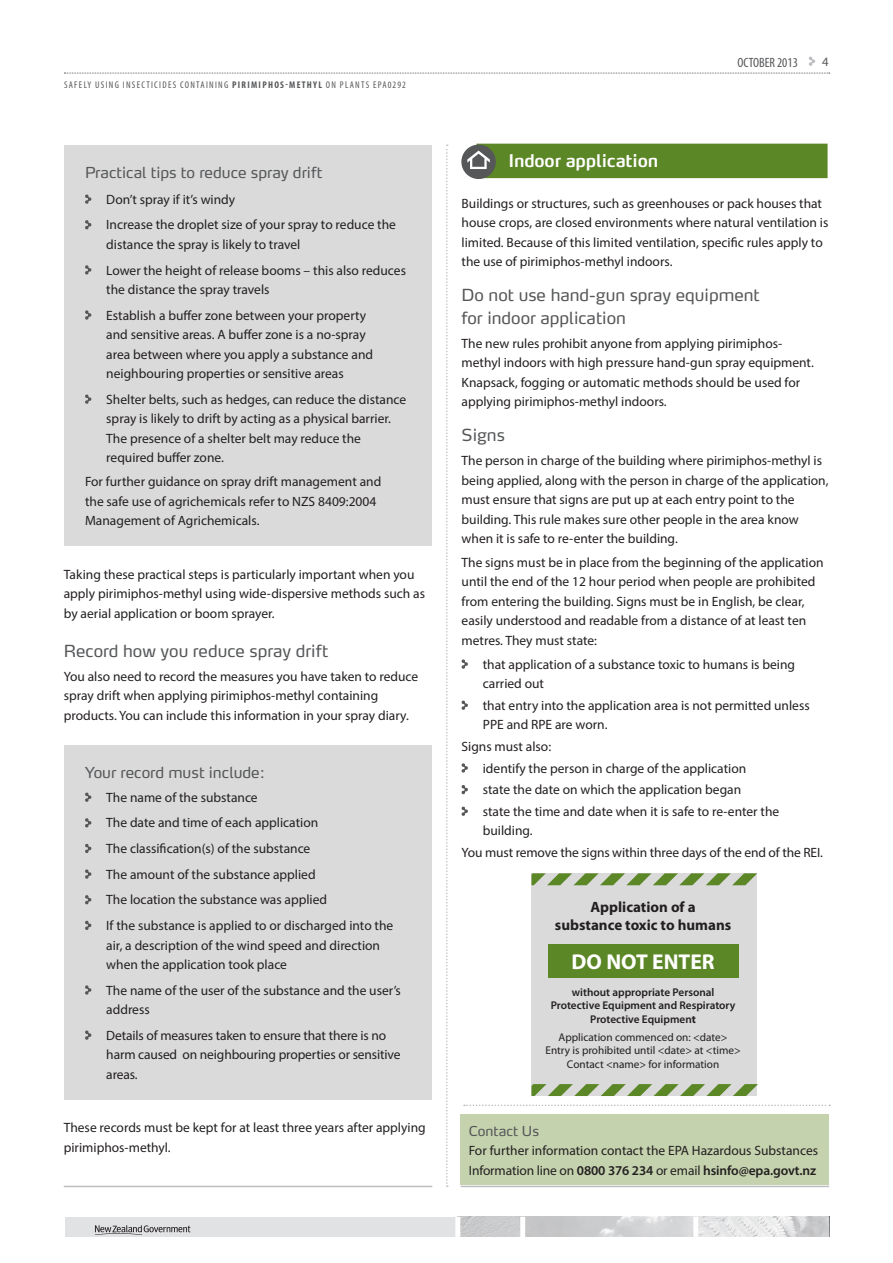
<style>
.page{position:relative;width:893px;height:1263px;background:#fff}
.page>*{position:absolute;margin:0;border:0;box-sizing:border-box;transform-origin:0 0}
.t1{font:700 21.6px "Myriad Pro";color:#fff}
.EPA_Heading_Block_Gr{font:600 17.25px "Max Pro";letter-spacing:-.01em;color:#fff}
.EPA_Heading_2{font:16.5px/22.5px "Max Pro";color:#555759}
.EPA_Heading_4{font:15px "Max Pro";color:#555759}
.t2{font:700 15px/18px "Myriad Pro";color:#231f20;text-align:center}
.EPA_Body{font:13.5px/19.5px "Myriad Pro";color:#231f20}
.EPA_Body_Bullet{font:13.5px/19.5px "Myriad Pro";color:#231f20}
.EPA_Table_Content{font:13.5px/19.5px "Myriad Pro";color:#231f20}
.EPA_Table_Content-2{font:condensed 13.5px "Myriad Pro";color:#555759}
.EPA_Heading_2-2{font:13.5px "Max Pro";color:#555759}
.t3{font:12.75px "Myriad Pro";color:#57585a}
.t4{font:11.25px/13.5px "Myriad Pro";color:#231f20;text-align:center}
.t5{font:600 11.25px/13.5px "Myriad Pro";color:#231f20;text-align:center}
.t6{font:condensed 9.75px "Myriad Pro";letter-spacing:.13em;color:#57585a}
.s1{font-weight:700}
.s2{font-weight:600}
</style>
<div class="page">
<svg style="left:64px;top:73px;width:766px;height:1px"></svg>
<svg style="left:809px;top:56px;width:6px;height:10px"></svg>
<div style="left:65px;top:1217px;width:402px;height:19px;background:#e1e2e4"></div>
<div style="left:455px;top:1217px;width:5px;height:25px;background:#fff"></div>
<svg style="left:458px;top:1216px;width:371px;height:21px;background:#d5d6d7"></svg>
<svg style="left:90px;top:1225px;width:108px;height:12px"></svg>
<div style="left:64px;top:145px;width:368px;height:401px;background:#dadada"></div>
<svg style="left:85px;top:194px;width:7px;height:10px"></svg>
<svg style="left:85px;top:220px;width:7px;height:10px"></svg>
<svg style="left:85px;top:265px;width:7px;height:10px"></svg>
<svg style="left:85px;top:310px;width:7px;height:10px"></svg>
<svg style="left:85px;top:394px;width:7px;height:10px"></svg>
<div style="left:64px;top:745px;width:368px;height:355px;background:#dadada"></div>
<svg style="left:85px;top:792px;width:7px;height:10px"></svg>
<svg style="left:85px;top:818px;width:7px;height:10px"></svg>
<svg style="left:85px;top:844px;width:7px;height:9px"></svg>
<svg style="left:85px;top:869px;width:7px;height:10px"></svg>
<svg style="left:85px;top:895px;width:7px;height:9px"></svg>
<svg style="left:85px;top:920px;width:7px;height:10px"></svg>
<svg style="left:85px;top:985px;width:7px;height:10px"></svg>
<svg style="left:85px;top:1030px;width:7px;height:10px"></svg>
<div style="left:531px;top:873px;width:226px;height:223px;background:#dadada"></div>
<svg style="left:531px;top:1084px;width:227px;height:12px"></svg>
<svg style="left:531px;top:873px;width:226px;height:12px"></svg>
<div style="left:548px;top:945px;width:191px;height:33px;background:#5c8727"></div>
<svg style="left:446px;top:145px;width:2px;height:1042px"></svg>
<hr style="left:64px;top:1186px;width:368px;height:1px;background:#bcbdc0">
<hr style="left:461px;top:1186px;width:368px;height:1px;background:#bcbdc0">
<div style="left:477px;top:144px;width:351px;height:34px;background:#5c8727"></div>
<svg style="left:461px;top:659px;width:7px;height:10px"></svg>
<svg style="left:461px;top:700px;width:7px;height:10px"></svg>
<svg style="left:461px;top:763px;width:7px;height:10px"></svg>
<svg style="left:461px;top:785px;width:7px;height:9px"></svg>
<svg style="left:461px;top:806px;width:7px;height:10px"></svg>
<div style="left:461px;top:145px;width:35px;height:34px;background:#555759;border-radius:50%"></div>
<svg style="left:467px;top:151px;width:23px;height:18px"></svg>
<svg style="left:464px;top:1104px;width:366px;height:2px"></svg>
<div style="left:460px;top:1115px;width:369px;height:70px;background:#c4d2ae"></div>
<p class="t6" style="left:64px;top:79px;width:343px">SAFELY USING INSECTICIDES CONTAINING <span class="s1">PIRIMIPHOS-METHYL</span> ON PLANTS EPA0292</p>
<p class="EPA_Heading_4" style="left:85px;top:160px;width:239px">Practical tips to reduce spray drift</p>
<p class="EPA_Body_Bullet" style="left:106px;top:189px;width:130px">Don’t spray if it’s windy</p>
<p class="EPA_Body_Bullet" style="left:106px;top:215px;width:291px">Increase the droplet size of your spray to reduce the distance the spray is likely to travel</p>
<p class="EPA_Body_Bullet" style="left:106px;top:260px;width:301px">Lower the height of release booms – this also reduces the distance the spray travels</p>
<p class="EPA_Body_Bullet" style="left:106px;top:305px;width:268px">Establish a buffer zone between your property and sensitive areas. A buffer zone is a no-spray area between where you apply a substance and neighbouring properties or sensitive areas</p>
<p class="EPA_Body_Bullet" style="left:106px;top:389px;width:301px">Shelter belts, such as hedges, can reduce the distance spray is likely to drift by acting as a physical barrier.<br>The presence of a shelter belt may reduce the required buffer zone.</p>
<p class="EPA_Table_Content" style="left:85px;top:472px;width:298px">For further guidance on spray drift management and the safe use of agrichemicals refer to NZS 8409:2004<br>Management of Agrichemicals.</p>
<p class="EPA_Body" style="left:64px;top:564px;width:363px">Taking these practical steps is particularly important when you apply pirimiphos-methyl using wide-dispersive methods such as by aerial application or boom sprayer.</p>
<p class="EPA_Heading_2" style="left:64px;top:638px;width:266px">Record how you reduce spray drift</p>
<p class="EPA_Body" style="left:64px;top:666px;width:356px">You also need to record the measures you have taken to reduce spray drift when applying pirimiphos-methyl containing products. You can include this information in your spray diary.</p>
<p class="EPA_Heading_4" style="left:85px;top:760px;width:181px">Your record must include:</p>
<p class="EPA_Body_Bullet" style="left:106px;top:787px;width:153px">The name of the substance</p>
<p class="EPA_Body_Bullet" style="left:106px;top:813px;width:213px">The date and time of each application</p>
<p class="EPA_Body_Bullet" style="left:106px;top:839px;width:206px">The classification(s) of the substance</p>
<p class="EPA_Body_Bullet" style="left:106px;top:864px;width:211px">The amount of the substance applied</p>
<p class="EPA_Body_Bullet" style="left:106px;top:890px;width:222px">The location the substance was applied</p>
<p class="EPA_Body_Bullet" style="left:106px;top:915px;width:289px">If the substance is applied to or discharged into the air, a description of the wind speed and direction when the application took place</p>
<p class="EPA_Body_Bullet" style="left:106px;top:980px;width:296px">The name of the user of the substance and the user’s address</p>
<p class="EPA_Body_Bullet" style="left:106px;top:1025px;width:296px">Details of measures taken to ensure that there is no harm caused on neighbouring properties or sensitive areas.</p>
<p class="EPA_Body" style="left:64px;top:1118px;width:363px">These records must be kept for at least three years after applying pirimiphos-methyl.</p>
<p class="EPA_Table_Content-2" style="left:737px;top:54px;width:62px">OCTOBER 2013</p>
<p class="t3" style="left:822px;top:53px;width:8px">4</p>
<p class="EPA_Heading_Block_Gr" style="left:508px;top:146px;width:151px">Indoor application</p>
<p class="EPA_Body" style="left:462px;top:193px;width:368px">Buildings or structures, such as greenhouses or pack houses that house crops, are closed environments where natural ventilation is limited. Because of this limited ventilation, specific rules apply to the use of pirimiphos-methyl indoors.</p>
<p class="EPA_Heading_2" style="left:462px;top:282px;width:300px">Do not use hand-gun spray equipment for indoor application</p>
<p class="EPA_Body" style="left:462px;top:333px;width:354px">The new rules prohibit anyone from applying pirimiphos&shy;methyl indoors with high pressure hand-gun spray equipment.<br>Knapsack, fogging or automatic methods should be used for applying pirimiphos-methyl indoors.</p>
<p class="EPA_Heading_2" style="left:462px;top:422px;width:45px">Signs</p>
<p class="EPA_Body" style="left:462px;top:451px;width:368px">The person in charge of the building where pirimiphos-methyl is being applied, along with the person in charge of the application, must ensure that signs are put up at each entry point to the building. This rule makes sure other people in the area know when it is safe to re-enter the building.</p>
<p class="EPA_Body" style="left:462px;top:552px;width:364px">The signs must be in place from the beginning of the application until the end of the 12 hour period when people are prohibited from entering the building. Signs must be in English, be clear, easily understood and readable from a distance of at least ten metres. They must state:</p>
<p class="EPA_Body_Bullet" style="left:483px;top:654px;width:314px">that application of a substance toxic to humans is being carried out</p>
<p class="EPA_Body_Bullet" style="left:483px;top:695px;width:328px">that entry into the application area is not permitted unless<br>PPE and RPE are worn.</p>
<p class="EPA_Body" style="left:462px;top:736px;width:91px">Signs must also:</p>
<p class="EPA_Body_Bullet" style="left:483px;top:758px;width:265px">identify the person in charge of the application</p>
<p class="EPA_Body_Bullet" style="left:483px;top:780px;width:260px">state the date on which the application began</p>
<p class="EPA_Body_Bullet" style="left:483px;top:801px;width:298px">state the time and date when it is safe to re-enter the building.</p>
<p class="EPA_Body" style="left:462px;top:842px;width:363px">You must remove the signs within three days of the end of the REI.</p>
<p class="t2" style="left:555px;top:898px;width:178px">Application of a<br>substance toxic to humans</p>
<p class="t1" style="left:572px;top:949px;width:145px">DO NOT ENTER</p>
<p class="t5" style="left:551px;top:985px;width:186px">without appropriate Personal<br>Protective Equipment and Respiratory<br>Protective Equipmen<span class="s1">t</span></p>
<p class="t4" style="left:545px;top:1030px;width:197px">Application commenced on: &lt;date&gt;<br>Entry is prohibited until &lt;date&gt; at &lt;time&gt;<br>Contact &lt;name&gt; for information</p>
<p class="EPA_Heading_2-2" style="left:469px;top:1120px;width:72px">Contact Us</p>
<p class="EPA_Body" style="left:469px;top:1141px;width:351px">For further information contact the EPA Hazardous Substances<br>Information line on <span class="s2">0800 376 234</span> or email <span class="s2">hsinfo@epa.govt.nz</span></p>
</div>
